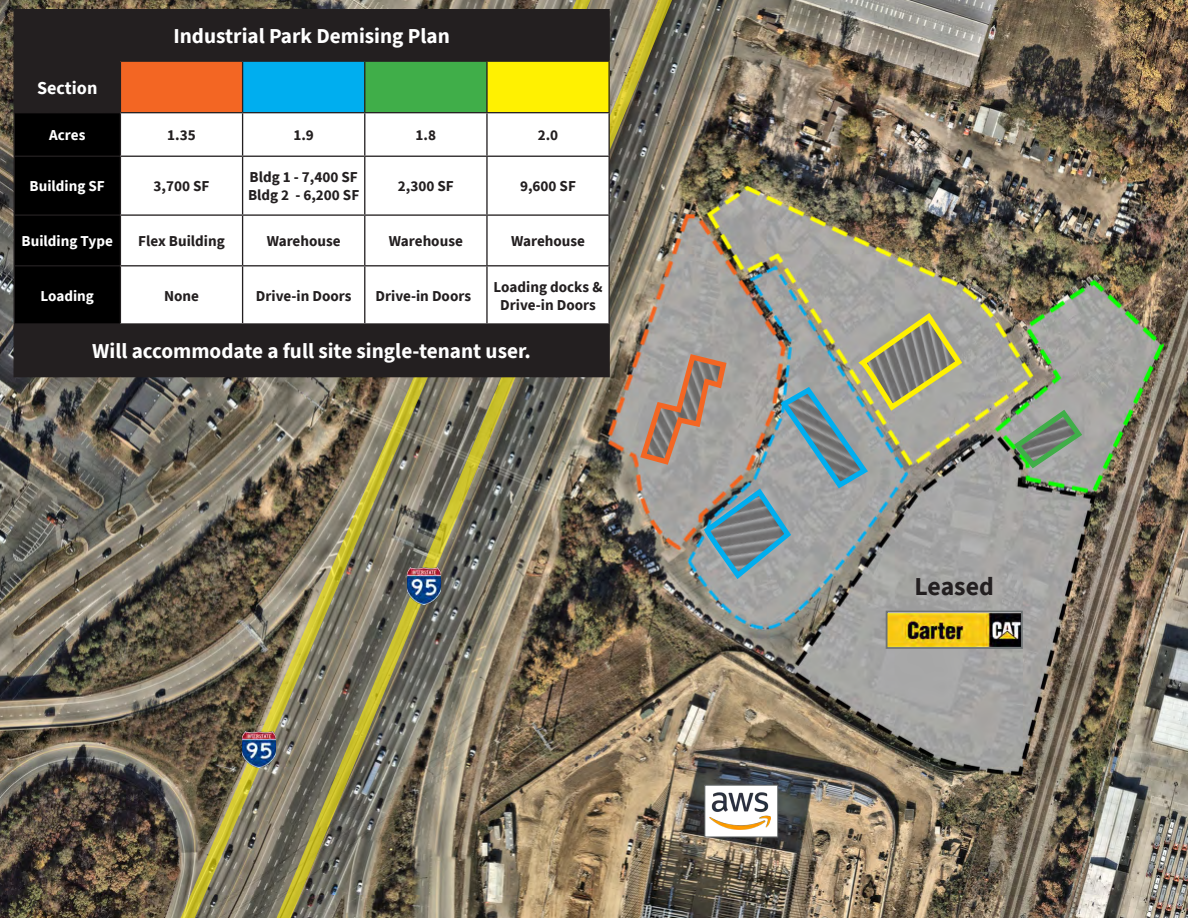
<style>
.page{position:relative;width:1188px;height:918px;background:#fff}
.page>*{position:absolute;margin:0;border:0;box-sizing:border-box;transform-origin:0 0}
.t1{font:700 25.8px "Source Sans Pro";color:#231f20}
.t2{font:700 21.15px "Source Sans Pro";color:#fff}
.t3{font:700 18.15px "Source Sans Pro";color:#fff}
.t4{font:700 15.15px/18.1px "Source Sans Pro";color:#231f20;text-align:center}
.t5{font:700 15.15px "Source Sans Pro";color:#fff}
</style>
<div class="page">
<img style="left:0;top:0;width:1188px;height:918px">
<img style="left:618px;top:0;width:78px;height:918px">
<img style="left:131px;top:0;width:487px;height:918px">
<img style="left:407px;top:568px;width:34px;height:36px">
<img style="left:242px;top:731px;width:34px;height:37px">
<svg style="left:637px;top:309px;width:329px;height:277px;background:#979993"></svg>
<div style="left:705px;top:785px;width:73px;height:52px;background:#fff"></div>
<img style="left:709px;top:793px;width:62px;height:36px">
<div style="left:704px;top:785px;width:74px;height:52px;border:1px solid #6e7374"></div>
<div style="left:15px;top:10px;width:593px;height:366px;background:#231f20"></div>
<div style="left:120px;top:61px;width:123px;height:52px;background:#f36623"></div>
<div style="left:243px;top:61px;width:122px;height:52px;background:#00aeef"></div>
<div style="left:365px;top:61px;width:122px;height:52px;background:#40ae49"></div>
<div style="left:487px;top:61px;width:122px;height:52px;background:#fff101"></div>
<div style="left:15px;top:113px;width:105px;height:210px;background:#000"></div>
<svg style="left:121px;top:113px;width:487px;height:210px"></svg>
<hr style="left:14px;top:9px;width:106px;height:1px;background:#231f20">
<hr style="left:13px;top:10px;width:2px;height:51px;background:#231f20">
<hr style="left:120px;top:9px;width:123px;height:1px;background:#231f20">
<hr style="left:243px;top:9px;width:122px;height:1px;background:#231f20">
<hr style="left:365px;top:9px;width:122px;height:1px;background:#231f20">
<hr style="left:487px;top:9px;width:123px;height:1px;background:#231f20">
<hr style="left:608px;top:10px;width:2px;height:51px;background:#231f20">
<hr style="left:14px;top:61px;width:106px;height:1px;background:#231f20">
<hr style="left:13px;top:62px;width:2px;height:50px;background:#231f20">
<hr style="left:120px;top:61px;width:123px;height:1px;background:#231f20">
<hr style="left:120px;top:62px;width:1px;height:50px;background:#231f20">
<hr style="left:243px;top:61px;width:122px;height:1px;background:#231f20">
<hr style="left:242px;top:62px;width:1px;height:50px;background:#231f20">
<hr style="left:365px;top:61px;width:122px;height:1px;background:#231f20">
<hr style="left:364px;top:62px;width:1px;height:50px;background:#231f20">
<hr style="left:487px;top:61px;width:123px;height:1px;background:#231f20">
<hr style="left:486px;top:62px;width:2px;height:50px;background:#231f20">
<hr style="left:608px;top:62px;width:2px;height:50px;background:#231f20">
<hr style="left:14px;top:112px;width:106px;height:1px;background:#231f20">
<hr style="left:13px;top:113px;width:2px;height:43px;background:#231f20">
<hr style="left:120px;top:112px;width:123px;height:1px;background:#231f20">
<hr style="left:120px;top:113px;width:1px;height:43px;background:#231f20">
<hr style="left:243px;top:112px;width:122px;height:1px;background:#231f20">
<hr style="left:242px;top:113px;width:1px;height:43px;background:#231f20">
<hr style="left:365px;top:112px;width:122px;height:1px;background:#231f20">
<hr style="left:364px;top:113px;width:1px;height:43px;background:#231f20">
<hr style="left:487px;top:112px;width:123px;height:1px;background:#231f20">
<hr style="left:486px;top:113px;width:2px;height:43px;background:#231f20">
<hr style="left:608px;top:113px;width:2px;height:43px;background:#231f20">
<hr style="left:14px;top:156px;width:106px;height:1px;background:#231f20">
<hr style="left:13px;top:157px;width:2px;height:57px;background:#231f20">
<hr style="left:120px;top:156px;width:123px;height:1px;background:#231f20">
<hr style="left:120px;top:157px;width:1px;height:57px;background:#231f20">
<hr style="left:243px;top:156px;width:122px;height:1px;background:#231f20">
<hr style="left:242px;top:157px;width:1px;height:57px;background:#231f20">
<hr style="left:365px;top:156px;width:122px;height:1px;background:#231f20">
<hr style="left:364px;top:157px;width:1px;height:57px;background:#231f20">
<hr style="left:487px;top:156px;width:123px;height:1px;background:#231f20">
<hr style="left:486px;top:157px;width:2px;height:57px;background:#231f20">
<hr style="left:608px;top:157px;width:2px;height:57px;background:#231f20">
<hr style="left:14px;top:214px;width:106px;height:2px;background:#231f20">
<hr style="left:13px;top:216px;width:2px;height:49px;background:#231f20">
<hr style="left:120px;top:214px;width:123px;height:2px;background:#231f20">
<hr style="left:120px;top:216px;width:1px;height:49px;background:#231f20">
<hr style="left:243px;top:214px;width:122px;height:2px;background:#231f20">
<hr style="left:242px;top:216px;width:1px;height:49px;background:#231f20">
<hr style="left:365px;top:214px;width:122px;height:2px;background:#231f20">
<hr style="left:364px;top:216px;width:1px;height:49px;background:#231f20">
<hr style="left:487px;top:214px;width:123px;height:2px;background:#231f20">
<hr style="left:486px;top:216px;width:2px;height:49px;background:#231f20">
<hr style="left:608px;top:216px;width:2px;height:49px;background:#231f20">
<hr style="left:14px;top:265px;width:106px;height:1px;background:#231f20">
<hr style="left:13px;top:266px;width:2px;height:57px;background:#231f20">
<hr style="left:120px;top:265px;width:123px;height:1px;background:#231f20">
<hr style="left:120px;top:266px;width:1px;height:57px;background:#231f20">
<hr style="left:243px;top:265px;width:122px;height:1px;background:#231f20">
<hr style="left:242px;top:266px;width:1px;height:57px;background:#231f20">
<hr style="left:365px;top:265px;width:122px;height:1px;background:#231f20">
<hr style="left:364px;top:266px;width:1px;height:57px;background:#231f20">
<hr style="left:487px;top:265px;width:123px;height:1px;background:#231f20">
<hr style="left:486px;top:266px;width:2px;height:57px;background:#231f20">
<hr style="left:608px;top:266px;width:2px;height:57px;background:#231f20">
<hr style="left:14px;top:323px;width:106px;height:2px;background:#231f20">
<hr style="left:13px;top:325px;width:2px;height:51px;background:#231f20">
<hr style="left:120px;top:323px;width:123px;height:2px;background:#231f20">
<hr style="left:243px;top:323px;width:122px;height:2px;background:#231f20">
<hr style="left:365px;top:323px;width:122px;height:2px;background:#231f20">
<hr style="left:487px;top:323px;width:123px;height:2px;background:#231f20">
<hr style="left:608px;top:325px;width:2px;height:51px;background:#231f20">
<hr style="left:14px;top:376px;width:106px;height:1px;background:#231f20">
<hr style="left:120px;top:376px;width:123px;height:1px;background:#231f20">
<hr style="left:243px;top:376px;width:122px;height:1px;background:#231f20">
<hr style="left:365px;top:376px;width:122px;height:1px;background:#231f20">
<hr style="left:487px;top:376px;width:123px;height:1px;background:#231f20">
<img style="left:889px;top:614px;width:131px;height:32px">
<div style="left:886px;top:611px;width:137px;height:38px;border:2px solid #6e7374"></div>
<svg style="left:1010px;top:406px;width:76px;height:59px;background:#809a81"></svg>
<p class="t2" style="left:173px;top:22px;width:278px">Industrial Park Demising Plan</p>
<p class="t3" style="left:37px;top:75px;width:62px">Section</p>
<p class="t5" style="left:49px;top:125px;width:38px">Acres</p>
<p class="t4" style="left:167px;top:126px;width:30px">1.35</p>
<p class="t4" style="left:293px;top:126px;width:22px">1.9</p>
<p class="t4" style="left:416px;top:126px;width:22px">1.8</p>
<p class="t4" style="left:538px;top:126px;width:22px">2.0</p>
<p class="t5" style="left:30px;top:176px;width:77px">Building SF</p>
<p class="t4" style="left:154px;top:177px;width:57px">3,700 SF</p>
<p class="t4" style="left:250px;top:168px;width:110px">Bldg 1 - 7,400 SF</p>
<p class="t4" style="left:248px;top:186px;width:113px">Bldg 2 - 6,200 SF</p>
<p class="t4" style="left:398px;top:177px;width:57px">2,300 SF</p>
<p class="t4" style="left:520px;top:177px;width:57px">9,600 SF</p>
<p class="t5" style="left:22px;top:231px;width:93px">Building Type</p>
<p class="t4" style="left:138px;top:232px;width:88px">Flex Building</p>
<p class="t4" style="left:267px;top:232px;width:76px">Warehouse</p>
<p class="t4" style="left:389px;top:232px;width:76px">Warehouse</p>
<p class="t4" style="left:511px;top:232px;width:76px">Warehouse</p>
<p class="t5" style="left:41px;top:285px;width:55px">Loading</p>
<p class="t4" style="left:164px;top:286px;width:36px">None</p>
<p class="t4" style="left:256px;top:286px;width:97px">Drive-in Doors</p>
<p class="t4" style="left:376px;top:286px;width:97px">Drive-in Doors</p>
<p class="t4" style="left:494px;top:277px;width:110px">Loading docks &amp;<br>Drive-in Doors</p>
<p class="t2" style="left:92px;top:337px;width:440px">Will accommodate a full site single-tenant user.</p>
<p class="t1" style="left:915px;top:569px;width:81px">Leased</p>
</div>
